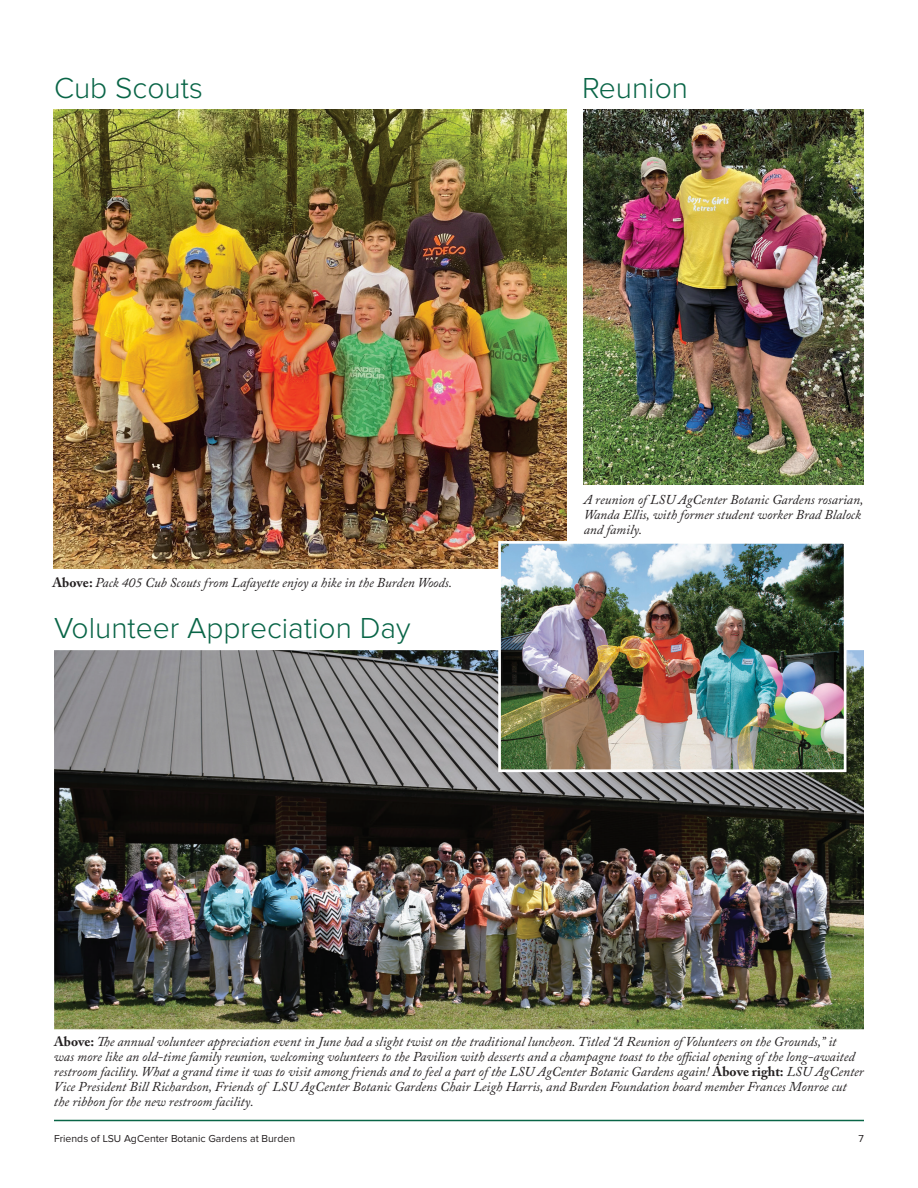
<style>
.page{position:relative;width:918px;height:1188px;background:#fff}
.page>*{position:absolute;margin:0;border:0;box-sizing:border-box;transform-origin:0 0}
.Heading_2{font:300 30px "Proxima Nova";color:#096547}
.t1{font:italic 13.5px/15px "Adobe Caslon Pro";color:#231f20}
.t2{font:10.5px "Proxima Nova";color:#231f20}
.s1{font-weight:700;font-style:normal}
</style>
<div class="page">
<hr style="left:54px;top:1120px;width:810px;height:1px;background:#096547">
<img style="left:53px;top:110px;width:513px;height:458px">
<img style="left:584px;top:110px;width:280px;height:374px">
<img style="left:54px;top:650px;width:810px;height:379px">
<img style="left:502px;top:545px;width:340px;height:223px">
<div style="left:498px;top:541px;width:348px;height:231px;border:3px solid #fff"></div>
<h1 class="Heading_2" style="left:54px;top:71px;width:150px">Cub Scouts</h1>
<h2 class="Heading_2" style="left:582px;top:71px;width:108px">Reunion</h2>
<p class="t1" style="left:52px;top:575px;width:401px"><span class="s1">Above:</span> Pack 405 Cub Scouts from Lafayette enjoy a hike in the Burden Woods.</p>
<h2 class="Heading_2" style="left:54px;top:611px;width:358px">Volunteer Appreciation Day</h2>
<p class="t1" style="left:584px;top:492px;width:281px">A reunion of LSU AgCenter Botanic Gardens rosarian,<br>Wanda Ellis, with former student worker Brad Blalock and family.</p>
<p class="t1" style="left:54px;top:1034px;width:811px"><span class="s1">Above:</span> The annual volunteer appreciation event in June had a slight twist on the traditional luncheon. Titled “A Reunion of Volunteers on the Grounds,” it<br>was more like an old-time family reunion, welcoming volunteers to the Pavilion with desserts and a champagne toast to the official opening of the long-awaited restroom facility. What a grand time it was to visit among friends and to feel a part of the LSU AgCenter Botanic Gardens again! <span class="s1">Above right:</span> LSU AgCenter Vice President Bill Richardson, Friends of LSU AgCenter Botanic Gardens Chair Leigh Harris, and Burden Foundation board member Frances Monroe cut the ribbon for the new restroom facility.</p>
<p class="t2" style="left:54px;top:1133px;width:243px">Friends of LSU AgCenter Botanic Gardens at Burden</p>
<p class="t2" style="left:858px;top:1133px;width:7px">7</p>
</div>
